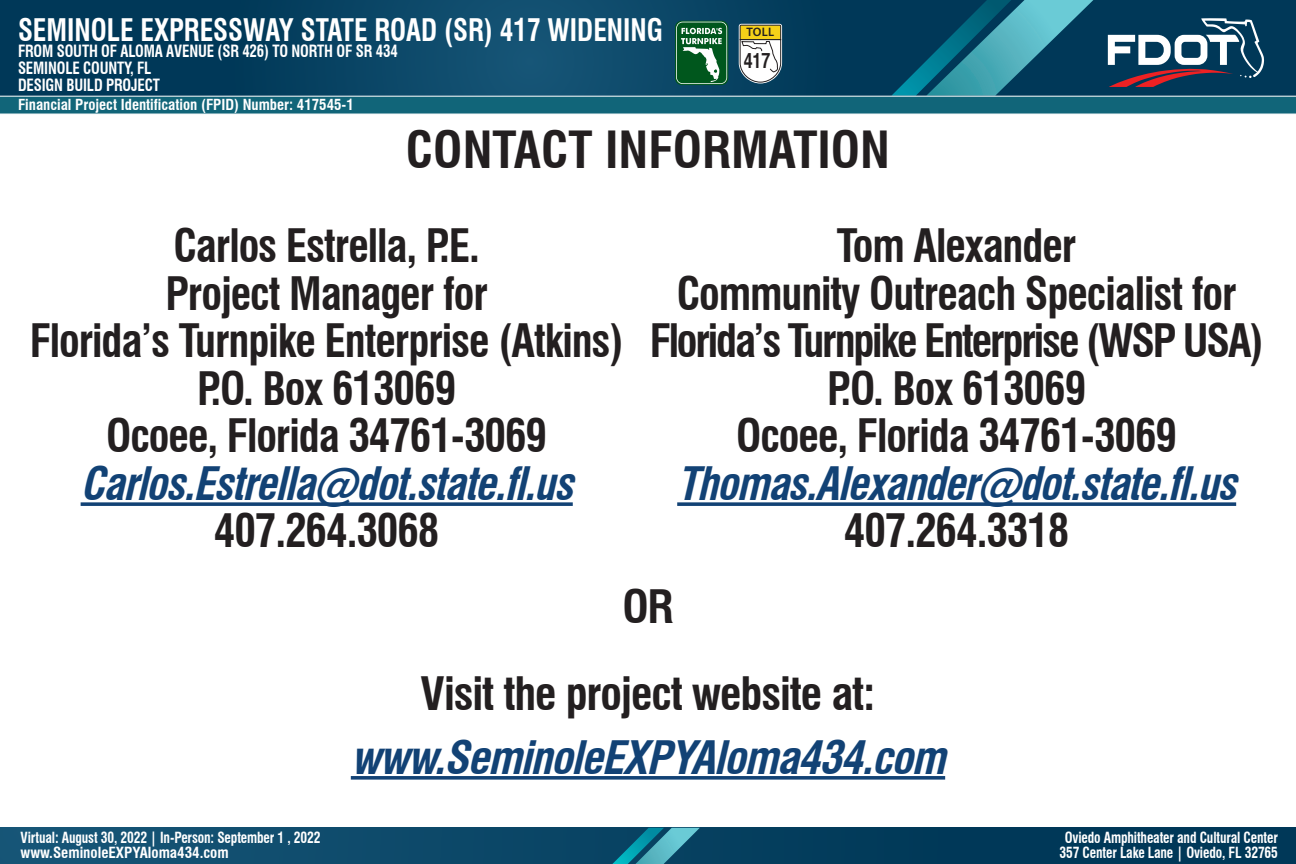
<style>
.page{position:relative;width:1296px;height:864px;background:#fff}
.page>*{position:absolute;margin:0;border:0;box-sizing:border-box;transform-origin:0 0}
.t1{font:700 condensed 50px "Swiss 721 BT";color:#231f20}
.t2{font:700 condensed 45px "Swiss 721 BT";letter-spacing:-.025em;color:#231f20;scale:.96 1}
.t3{font:italic 700 condensed 45px "Swiss 721 BT";color:#124275;scale:.96 1}
.t4{font:700 condensed 45px "Swiss 721 BT";letter-spacing:-.05em;color:#231f20;scale:.96 1}
.t5{font:italic 700 condensed 45px "Swiss 721 BT";color:#124275}
.t6{font:700 condensed 45px "Swiss 721 BT";letter-spacing:-.025em;color:#231f20}
.t7{font:700 condensed 30.4px "Swiss 721 BT";color:#fff;scale:.9 1}
.t8{font:700 21.25px "Helvetica";color:#231f20;scale:.76 1}
.t9{font:700 condensed 16.5px/17px "Swiss 721 BT";letter-spacing:-.01em;color:#fff;scale:.9 1}
.t10{font:700 condensed 15px/15px "Swiss 721 BT";letter-spacing:-.01em;color:#fff;scale:.9 1}
.t11{font:700 condensed 14.85px "Swiss 721 BT";color:#fff}
.t12{font:600 12.3px "Myriad Pro";color:#231f20}
</style>
<div class="page">
<svg style="left:351px;top:776px;width:594px;height:4px;background:#2b5683"></svg>
<svg style="left:81px;top:502px;width:492px;height:4px;background:#2b5683"></svg>
<svg style="left:677px;top:502px;width:559px;height:4px;background:#2b5683"></svg>
<div style="left:0;top:828px;width:1296px;height:36px;background:linear-gradient(to right,#165476,#003252)"></div>
<svg style="left:612px;top:828px;width:88px;height:36px;background:#227a91"></svg>
<svg style="left:0;top:0;width:1296px;height:114px;background:#18556d"></svg>
<p class="t7" style="left:18px;top:12px;width:718px">SEMINOLE EXPRESSWAY STATE ROAD (SR) 417 WIDENING</p>
<p class="t9" style="left:18px;top:43px;width:424px">FROM SOUTH OF ALOMA AVENUE (SR 426) TO NORTH OF SR 434<br>SEMINOLE COUNTY, FL<br>DESIGN BUILD PROJECT</p>
<p class="t11" style="left:18px;top:95px;width:337px">Financial Project Identification (FPID) Number: 417545-1</p>
<p class="t12" style="left:746px;top:24px;width:29px">TOLL</p>
<p class="t8" style="left:744px;top:47px;width:37px">417</p>
<p class="t1" style="left:406px;top:120px;width:486px">CONTACT INFORMATION</p>
<p class="t2" style="left:173px;top:219px;width:321px">Carlos Estrella, P.E.</p>
<p class="t2" style="left:165px;top:267px;width:337px">Project Manager for</p>
<p class="t2" style="left:30px;top:314px;width:620px">Florida’s Turnpike Enterprise (Atkins)</p>
<p class="t2" style="left:197px;top:362px;width:271px">P.O. Box 613069</p>
<p class="t2" style="left:106px;top:409px;width:461px">Ocoee, Florida 34761-3069</p>
<p class="t3" style="left:81px;top:457px;width:527px">Carlos.Estrella@dot.state.fl.us</p>
<p class="t2" style="left:214px;top:504px;width:237px">407.264.3068</p>
<p class="t2" style="left:837px;top:219px;width:251px">Tom Alexander</p>
<p class="t2" style="left:677px;top:267px;width:585px">Community Outreach Specialist for</p>
<p class="t4" style="left:650px;top:314px;width:641px">Florida’s Turnpike Enterprise (WSP USA)</p>
<p class="t2" style="left:827px;top:362px;width:271px">P.O. Box 613069</p>
<p class="t2" style="left:736px;top:409px;width:461px">Ocoee, Florida 34761-3069</p>
<p class="t3" style="left:677px;top:457px;width:597px">Thomas.Alexander@dot.state.fl.us</p>
<p class="t2" style="left:844px;top:504px;width:237px">407.264.3318</p>
<p class="t6" style="left:622px;top:579px;width:53px">OR</p>
<p class="t6" style="left:421px;top:667px;width:456px">Visit the project website at:</p>
<p class="t5" style="left:351px;top:730px;width:608px">www.SeminoleEXPYAloma434.com</p>
<p class="t10" style="left:21px;top:830px;width:335px">Virtual: August 30, 2022 | In-Person: September 1 , 2022 www.SeminoleEXPYAloma434.com</p>
<p class="t10" style="left:1060px;top:830px;width:244px;text-align:center">Oviedo Amphitheater and Cultural Center<br>357 Center Lake Lane | Oviedo, FL 32765</p>
</div>
